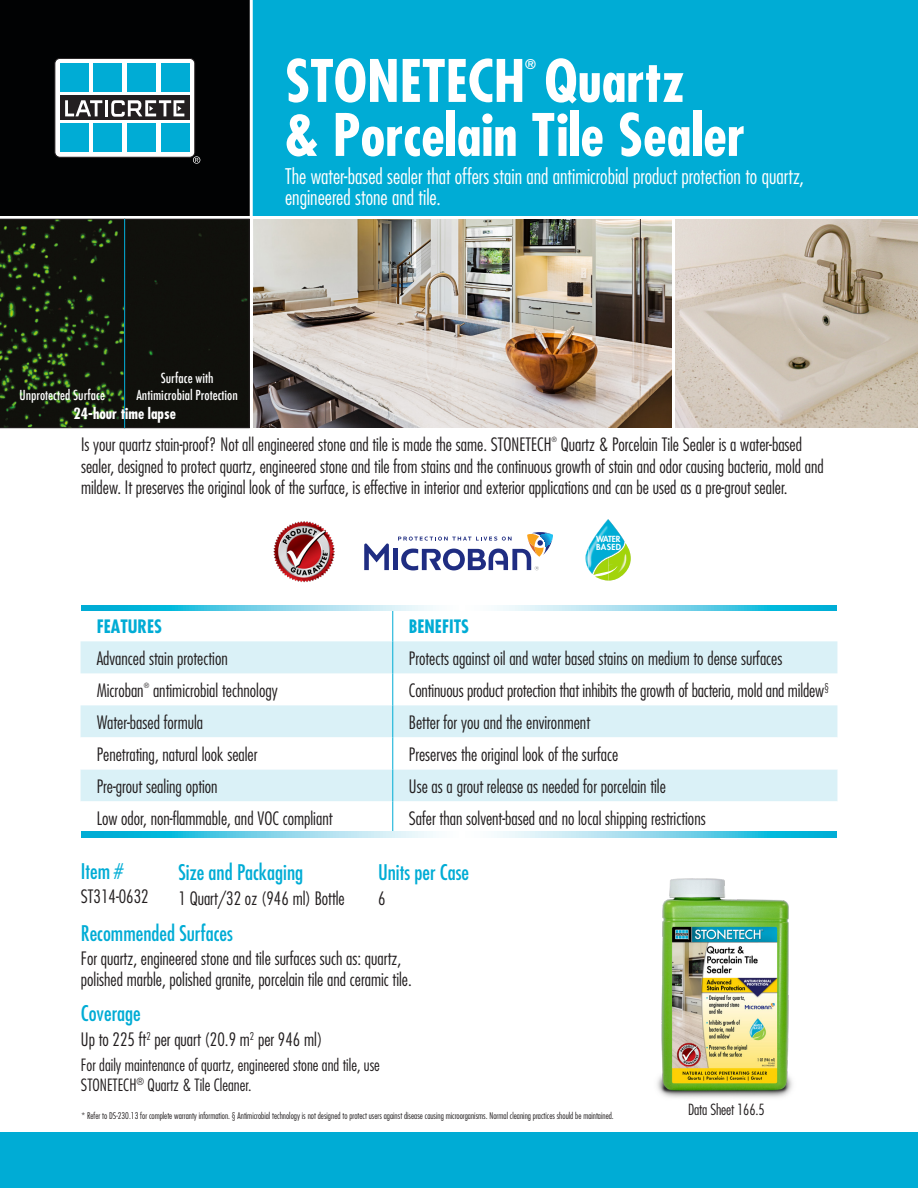
<style>
.page{position:relative;width:918px;height:1188px;background:#fff}
.page>*{position:absolute;margin:0;border:0;box-sizing:border-box;transform-origin:0 0}
.t1{font:700 condensed 57px "Futura";color:#fff}
.t2{font:300 condensed 21px/21px "Futura";color:#fff}
.Features_Benies{font:condensed 21px "Futura";color:#00acd5}
.Bottom_Text{font:condensed 21px "Futura";color:#00acd5}
.Features_Benies___te{font:300 condensed 18px/21.6px "Futura";color:#231f20}
.Bottom_Text-2{font:300 condensed 18px/21px "Futura";color:#231f20}
.Features_Benies-2{font:700 condensed 18px "Futura";color:#00acd5}
.Bottom_Text-3{font:300 condensed 16.5px/19.8px "Futura";color:#231f20}
.t3{font:700 condensed 15px "Futura";color:#fff}
.Color_DS_line{font:300 condensed 15px "Futura";letter-spacing:-.01em;color:#231f20}
.t4{font:500 condensed 13.5px/16.2px "Futura";color:#fff;text-align:center}
.t5{font:700 condensed 13.05px "Futura";color:#fff}
.t6{font:300 condensed 9px "Futura";color:#231f20}
.t7{font:800 8.25px/7.5px "Futura";letter-spacing:.02em;color:#fff}
.Features_Benies___te-2{font:300 condensed 7.05px "Futura";color:#231f20}
</style>
<div class="page">
<div style="left:0;top:0;width:250px;height:217px;background:#010203"></div>
<svg style="left:55px;top:58px;width:140px;height:99px;background:#d4eaef"></svg>
<div style="left:55px;top:58px;width:140px;height:99px;border:1px solid #231f20;border-radius:5px"></div>
<div style="left:60px;top:124px;width:28px;height:28px;background:#00acd5"></div>
<div style="left:94px;top:124px;width:28px;height:28px;background:#00acd5"></div>
<div style="left:128px;top:124px;width:28px;height:28px;background:#00acd5"></div>
<div style="left:161px;top:124px;width:28px;height:28px;background:#00acd5"></div>
<div style="left:60px;top:96px;width:129px;height:24px;background:#231f20"></div>
<hr style="left:105px;top:100px;width:3px;height:16px;background:#fff">
<svg style="left:65px;top:100px;width:37px;height:16px"></svg>
<svg style="left:111px;top:100px;width:73px;height:17px"></svg>
<div style="left:60px;top:64px;width:28px;height:28px;background:#00acd5"></div>
<div style="left:94px;top:64px;width:28px;height:28px;background:#00acd5"></div>
<div style="left:128px;top:64px;width:28px;height:28px;background:#00acd5"></div>
<div style="left:161px;top:64px;width:28px;height:28px;background:#00acd5"></div>
<svg style="left:193px;top:156px;width:7px;height:8px"></svg>
<div style="left:253px;top:0;width:665px;height:217px;background:#00acd5"></div>
<hr style="left:0;top:216px;width:918px;height:3px;background:#fff">
<svg style="left:81px;top:641px;width:756px;height:96px;fill:#daf1f7"></svg>
<svg style="left:81px;top:737px;width:756px;height:95px"></svg>
<hr style="left:392px;top:611px;width:1px;height:30px;background:#00acd5">
<hr style="left:392px;top:641px;width:1px;height:32px;background:#00acd5">
<hr style="left:392px;top:673px;width:1px;height:32px;background:#00acd5">
<hr style="left:392px;top:705px;width:1px;height:32px;background:#00acd5">
<hr style="left:392px;top:737px;width:1px;height:32px;background:#00acd5">
<hr style="left:392px;top:769px;width:1px;height:32px;background:#00acd5">
<hr style="left:392px;top:801px;width:1px;height:32px;background:#00acd5">
<svg style="left:81px;top:605px;width:756px;height:6px;background:#7ed5ea"></svg>
<svg style="left:81px;top:832px;width:756px;height:5px;background:#7ed5ea"></svg>
<img style="left:675px;top:219px;width:243px;height:209px">
<img style="left:253px;top:219px;width:418px;height:209px">
<img style="left:657px;top:878px;width:136px;height:220px">
<img style="left:273px;top:521px;width:62px;height:62px">
<div style="left:393px;top:549px;width:5px;height:21px;background:#1f2d82"></div>
<svg style="left:364px;top:543px;width:25px;height:27px"></svg>
<svg style="left:398px;top:532px;width:155px;height:38px"></svg>
<img style="left:608px;top:519px;width:16px;height:24px">
<img style="left:589px;top:547px;width:19px;height:10px">
<img style="left:585px;top:547px;width:4px;height:22px">
<img style="left:589px;top:557px;width:19px;height:17px">
<img style="left:589px;top:519px;width:19px;height:28px">
<img style="left:593px;top:558px;width:15px;height:23px">
<img style="left:608px;top:543px;width:23px;height:38px">
<div style="left:127px;top:221px;width:120px;height:205px;background:#10100c"></div>
<svg style="left:0;top:219px;width:124px;height:209px;background:#171e0f"></svg>
<div style="left:125px;top:219px;width:124px;height:209px;border:1px solid #231f20"></div>
<hr style="left:124px;top:219px;width:1px;height:209px;background:#00acd5">
<div style="left:0;top:1132px;width:918px;height:56px;background:#00acd5"></div>
<p class="t1" style="left:285px;top:44px;width:401px">STONETECH Quartz</p>
<p class="t5" style="left:525px;top:56px;width:12px">®</p>
<p class="t1" style="left:285px;top:98px;width:461px">&amp; Porcelain Tile Sealer</p>
<p class="t2" style="left:285px;top:165px;width:520px">The water-based sealer that offers stain and antimicrobial product protection to quartz, engineered stone and tile.</p>
<p class="t4" style="left:136px;top:370px;width:103px">Surface with<br>Antimicrobial Protection</p>
<p class="t3" style="left:74px;top:404px;width:104px">24-hour time lapse</p>
<p class="t4" style="left:19px;top:387px;width:87px">Unprotected Surface</p>
<p class="Features_Benies___te" style="left:81px;top:433px;width:472px">Is your quartz stain-proof? Not all engineered stone and tile is made the same. STONETECH</p>
<p class="Features_Benies___te-2" style="left:552px;top:435px;width:7px">®</p>
<p class="Features_Benies___te" style="left:81px;top:433px;width:744px;text-indent:480px">Quartz &amp; Porcelain Tile Sealer is a water-based sealer, designed to protect quartz, engineered stone and tile from stains and the continuous growth of stain and odor causing bacteria, mold and mildew. It preserves the original look of the surface, is effective in interior and exterior applications and can be used as a pre-grout sealer.</p>
<p class="t7" style="left:596px;top:535px;width:27px">WATER<br>BASED</p>
<p class="Features_Benies-2" style="left:97px;top:615px;width:67px">FEATURES</p>
<p class="Features_Benies-2" style="left:409px;top:615px;width:62px">BENEFITS</p>
<p class="Features_Benies___te" style="left:97px;top:647px;width:133px">Advanced stain protection</p>
<p class="Features_Benies___te" style="left:409px;top:647px;width:375px">Protects against oil and water based stains on medium to dense surfaces</p>
<p class="Features_Benies___te" style="left:97px;top:679px;width:48px">Microban</p>
<p class="Features_Benies___te-2" style="left:144px;top:681px;width:7px">®</p>
<p class="Features_Benies___te" style="left:153px;top:679px;width:126px">antimicrobial technology</p>
<p class="Features_Benies___te" style="left:409px;top:679px;width:421px">Continuous product protection that inhibits the growth of bacteria, mold and mildew<sup>§</sup></p>
<p class="Features_Benies___te" style="left:97px;top:711px;width:108px">Water-based formula</p>
<p class="Features_Benies___te" style="left:409px;top:711px;width:183px">Better for you and the environment</p>
<p class="Features_Benies___te" style="left:97px;top:743px;width:162px">Penetrating, natural look sealer</p>
<p class="Features_Benies___te" style="left:409px;top:743px;width:211px">Preserves the original look of the surface</p>
<p class="Features_Benies___te" style="left:97px;top:775px;width:122px">Pre-grout sealing option</p>
<p class="Features_Benies___te" style="left:409px;top:775px;width:258px">Use as a grout release as needed for porcelain tile</p>
<p class="Features_Benies___te" style="left:97px;top:807px;width:237px">Low odor, non-flammable, and VOC compliant</p>
<p class="Features_Benies___te" style="left:409px;top:807px;width:298px">Safer than solvent-based and no local shipping restrictions</p>
<p class="Bottom_Text" style="left:178px;top:859px;width:126px">Size and Packaging</p>
<p class="Bottom_Text-2" style="left:178px;top:887px;width:168px">1 Quart/32 oz (946 ml) Bottle</p>
<p class="Features_Benies" style="left:81px;top:858px;width:44px">Item #</p>
<p class="Bottom_Text-2" style="left:81px;top:886px;width:69px">ST314-0632</p>
<p class="Features_Benies" style="left:81px;top:920px;width:154px">Recommended Surfaces</p>
<p class="Bottom_Text-2" style="left:81px;top:948px;width:332px">For quartz, engineered stone and tile surfaces such as: quartz, polished marble, polished granite, porcelain tile and ceramic tile.</p>
<p class="Bottom_Text" style="left:378px;top:859px;width:93px">Units per Case</p>
<p class="Bottom_Text-2" style="left:378px;top:887px;width:9px">6</p>
<p class="Features_Benies" style="left:81px;top:1000px;width:61px">Coverage</p>
<p class="Bottom_Text-2" style="left:81px;top:1028px;width:243px">Up to 225 ft<sup>2</sup> per quart (20.9 m<sup>2</sup> per 946 ml)</p>
<p class="Bottom_Text-3" style="left:81px;top:1055px;width:300px">For daily maintenance of quartz, engineered stone and tile, use<br>STONETECH<sup>®</sup> Quartz &amp; Tile Cleaner.</p>
<p class="t6" style="left:81px;top:1110px;width:534px">* Refer to DS-230.13 for complete warranty information. § Antimicrobial technology is not designed to protect users against disease causing microorganisms. Normal cleaning practices should be maintained.</p>
<p class="Color_DS_line" style="left:688px;top:1100px;width:78px">Data Sheet 166.5</p>
</div>
